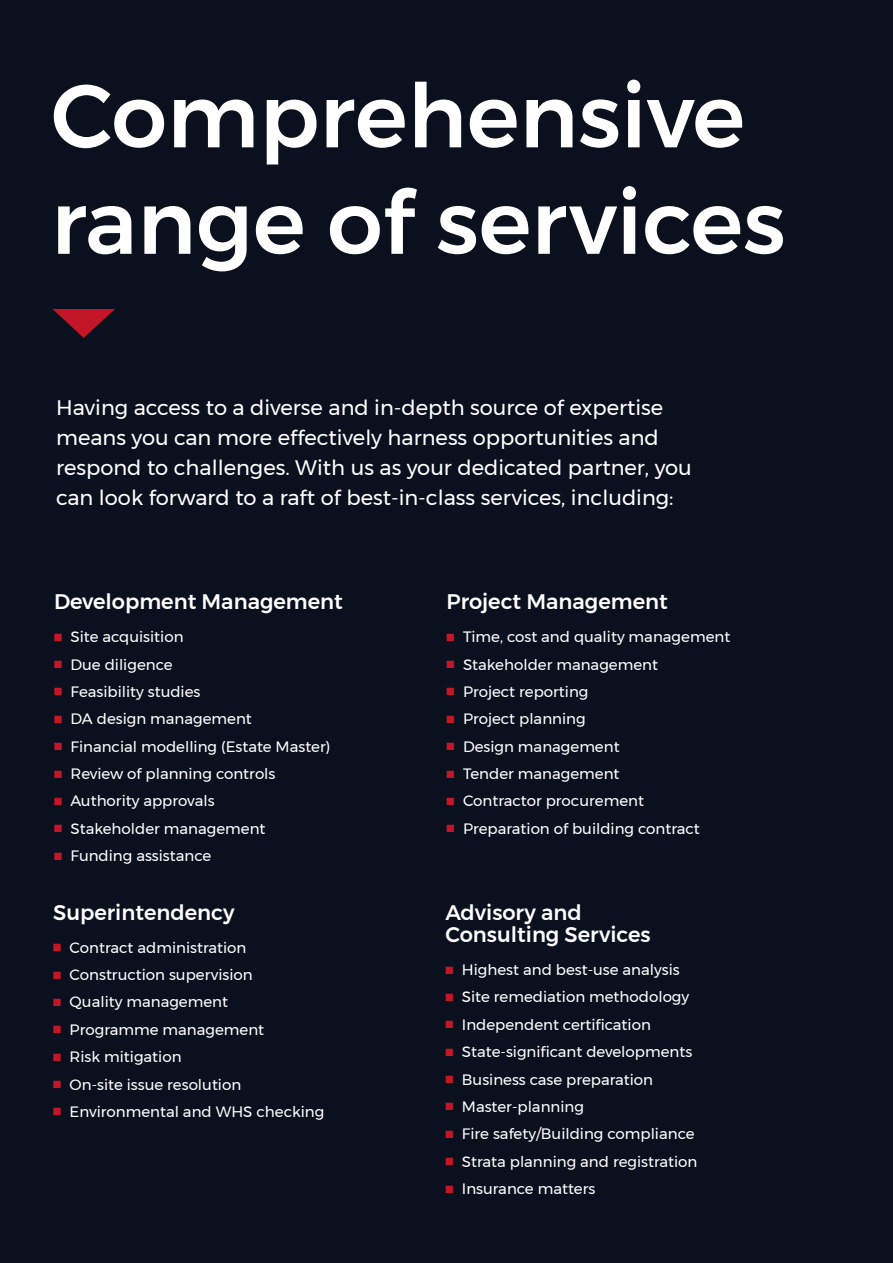
<style>
.page{position:relative;width:893px;height:1263px;background:#0a101d}
.page>*{position:absolute;margin:0;border:0;box-sizing:border-box;transform-origin:0 0}
.t1{font:500 88.5px/106.5px "Montserrat";color:#fff}
.t2{font:21px/30px "Montserrat";color:#fff}
.t3{font:500 21px/22.5px "Montserrat";color:#fff}
.t4{font:15px "Montserrat";color:#fff}
.s1{color:#c31727}
</style>
<div class="page">
<svg style="left:52px;top:309px;width:63px;height:29px"></svg>
<h1 class="t1" style="left:51px;top:69px;width:736px">Comprehensive range of services</h1>
<p class="t2" style="left:56px;top:393px;width:637px">Having access to a diverse and in-depth source of expertise means you can more effectively harness opportunities and respond to challenges. With us as your dedicated partner, you can look forward to a raft of best-in-class services, including:</p>
<h2 class="t3" style="left:54px;top:592px;width:290px">Development Management</h2>
<p class="t4" style="left:54px;top:630px;width:131px"><span class="s1">■</span> Site acquisition</p>
<p class="t4" style="left:54px;top:657px;width:120px"><span class="s1">■</span> Due diligence</p>
<p class="t4" style="left:54px;top:684px;width:148px"><span class="s1">■</span> Feasibility studies</p>
<p class="t4" style="left:54px;top:712px;width:199px"><span class="s1">■</span> DA design management</p>
<p class="t4" style="left:54px;top:739px;width:278px"><span class="s1">■</span> Financial modelling (Estate Master)</p>
<p class="t4" style="left:54px;top:767px;width:223px"><span class="s1">■</span> Review of planning controls</p>
<p class="t4" style="left:54px;top:794px;width:162px"><span class="s1">■</span> Authority approvals</p>
<p class="t4" style="left:54px;top:821px;width:213px"><span class="s1">■</span> Stakeholder management</p>
<p class="t4" style="left:54px;top:849px;width:159px"><span class="s1">■</span> Funding assistance</p>
<h2 class="t3" style="left:53px;top:902px;width:183px">Superintendency</h2>
<p class="t4" style="left:53px;top:940px;width:195px"><span class="s1">■</span> Contract administration</p>
<p class="t4" style="left:53px;top:967px;width:201px"><span class="s1">■</span> Construction supervision</p>
<p class="t4" style="left:53px;top:995px;width:176px"><span class="s1">■</span> Quality management</p>
<p class="t4" style="left:53px;top:1022px;width:213px"><span class="s1">■</span> Programme management</p>
<p class="t4" style="left:53px;top:1050px;width:130px"><span class="s1">■</span> Risk mitigation</p>
<p class="t4" style="left:53px;top:1077px;width:190px"><span class="s1">■</span> On-site issue resolution</p>
<p class="t4" style="left:53px;top:1104px;width:273px"><span class="s1">■</span> Environmental and WHS checking</p>
<h2 class="t3" style="left:446px;top:592px;width:223px">Project Management</h2>
<p class="t4" style="left:446px;top:630px;width:285px"><span class="s1">■</span> Time, cost and quality management</p>
<p class="t4" style="left:446px;top:657px;width:213px"><span class="s1">■</span> Stakeholder management</p>
<p class="t4" style="left:446px;top:684px;width:143px"><span class="s1">■</span> Project reporting</p>
<p class="t4" style="left:446px;top:712px;width:141px"><span class="s1">■</span> Project planning</p>
<p class="t4" style="left:446px;top:739px;width:175px"><span class="s1">■</span> Design management</p>
<p class="t4" style="left:446px;top:767px;width:174px"><span class="s1">■</span> Tender management</p>
<p class="t4" style="left:446px;top:794px;width:199px"><span class="s1">■</span> Contractor procurement</p>
<p class="t4" style="left:446px;top:821px;width:255px"><span class="s1">■</span> Preparation of building contract</p>
<h2 class="t3" style="left:445px;top:902px;width:207px">Advisory and<br>Consulting Services</h2>
<p class="t4" style="left:445px;top:963px;width:236px"><span class="s1">■</span> Highest and best-use analysis</p>
<p class="t4" style="left:445px;top:990px;width:245px"><span class="s1">■</span> Site remediation methodology</p>
<p class="t4" style="left:445px;top:1017px;width:207px"><span class="s1">■</span> Independent certification</p>
<p class="t4" style="left:445px;top:1045px;width:248px"><span class="s1">■</span> State-significant developments</p>
<p class="t4" style="left:445px;top:1072px;width:209px"><span class="s1">■</span> Business case preparation</p>
<p class="t4" style="left:445px;top:1099px;width:140px"><span class="s1">■</span> Master-planning</p>
<p class="t4" style="left:445px;top:1127px;width:251px"><span class="s1">■</span> Fire safety/Building compliance</p>
<p class="t4" style="left:445px;top:1154px;width:253px"><span class="s1">■</span> Strata planning and registration</p>
<p class="t4" style="left:445px;top:1182px;width:151px"><span class="s1">■</span> Insurance matters</p>
</div>
